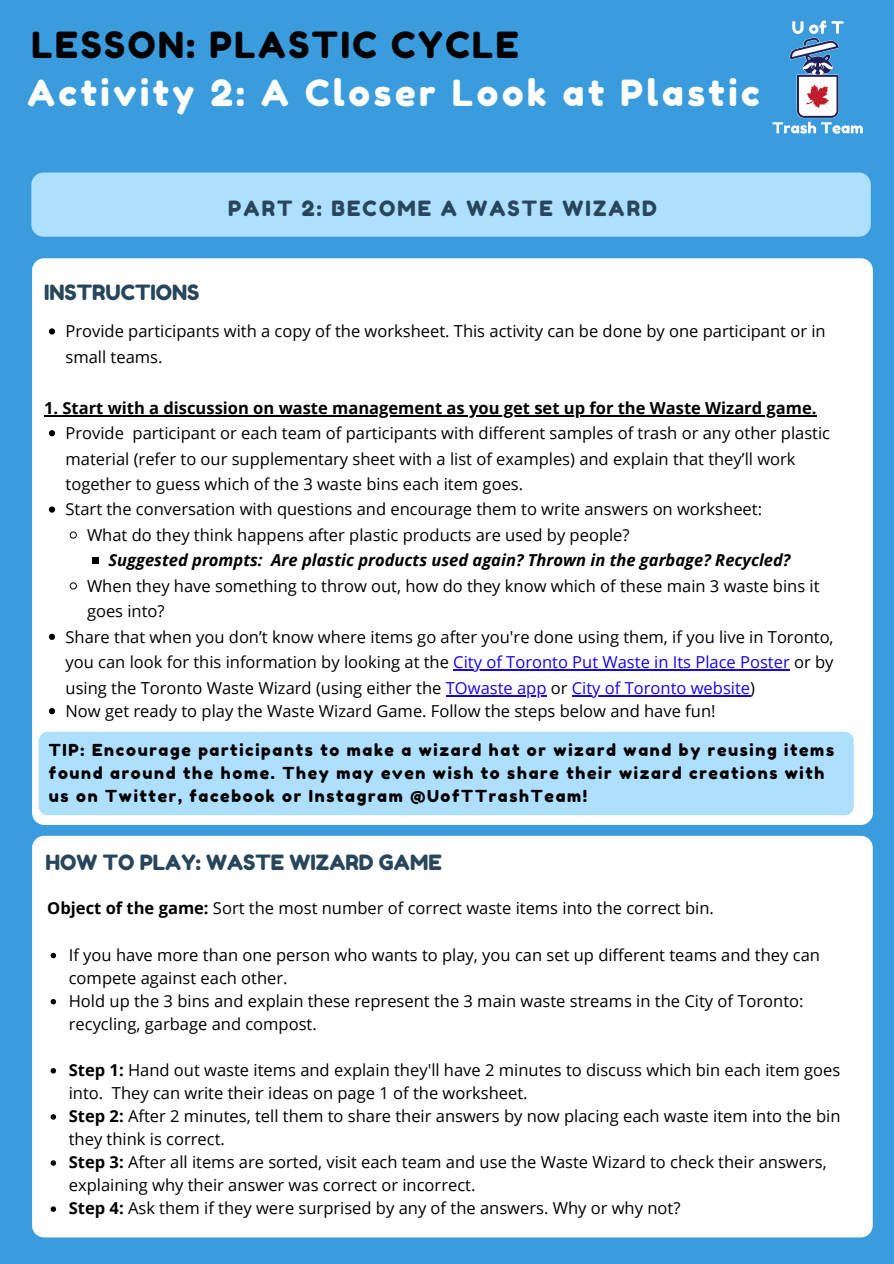
<style>
.page{position:relative;width:894px;height:1264px;background:#fff}
.page>*{position:absolute;margin:0;border:0;box-sizing:border-box;transform-origin:0 0}
.t1{font:36px "Fredoka One";letter-spacing:.1em;color:#fff}
.t2{font:36px "Fredoka One";letter-spacing:.07em;color:#000}
.t3{font:21px "Fredoka One";color:#27465b}
.t4{font:21px "Fredoka One";letter-spacing:.1em;color:#27465b}
.t5{font:16.5px/25.5px "Open Sans";color:#000}
.t6{font:16.5px/23px "Fredoka One";letter-spacing:.1em;color:#000}
.t7{font:700 16.5px "Open Sans";color:#000}
.t8{font:italic 700 16.5px "Open Sans";color:#000}
.s1{color:#1704ef}
.s2{font-weight:700}
</style>
<div class="page">
<div style="left:0;top:0;width:893px;height:1263px;background:#3b9cdd"></div>
<div style="left:32px;top:258px;width:840px;height:567px;background:#fff;border-radius:12px"></div>
<div style="left:32px;top:835px;width:840px;height:402px;background:#fff;border-radius:12px"></div>
<svg style="left:51px;top:952px;width:5px;height:6px"></svg>
<svg style="left:51px;top:998px;width:5px;height:6px"></svg>
<svg style="left:51px;top:1068px;width:5px;height:5px"></svg>
<svg style="left:51px;top:1114px;width:5px;height:5px"></svg>
<svg style="left:51px;top:1160px;width:5px;height:5px"></svg>
<svg style="left:51px;top:1206px;width:5px;height:5px"></svg>
<svg style="left:49px;top:328px;width:6px;height:6px"></svg>
<svg style="left:49px;top:430px;width:6px;height:6px"></svg>
<svg style="left:49px;top:506px;width:6px;height:6px"></svg>
<svg style="left:69px;top:531px;width:8px;height:8px"></svg>
<svg style="left:92px;top:557px;width:6px;height:6px"></svg>
<svg style="left:69px;top:582px;width:8px;height:8px"></svg>
<svg style="left:49px;top:633px;width:6px;height:7px"></svg>
<hr style="left:453px;top:669px;width:336px;height:2px;background:#1704ef">
<hr style="left:445px;top:695px;width:101px;height:1px;background:#1704ef">
<hr style="left:571px;top:695px;width:179px;height:1px;background:#1704ef">
<svg style="left:49px;top:708px;width:6px;height:6px"></svg>
<hr style="left:44px;top:415px;width:230px;height:1px;background:#000">
<hr style="left:274px;top:415px;width:542px;height:1px;background:#000">
<div style="left:31px;top:172px;width:839px;height:65px;background:#afdfff;border-radius:12px"></div>
<div style="left:39px;top:731px;width:814px;height:84px;background:#afdfff;border-radius:9px"></div>
<img style="left:772px;top:20px;width:91px;height:114px">
<p class="t2" style="left:32px;top:23px;width:488px">LESSON: PLASTIC CYCLE</p>
<p class="t1" style="left:27px;top:71px;width:733px">Activity 2: A Closer Look at Plastic</p>
<p class="t4" style="left:228px;top:195px;width:430px">PART 2: BECOME A WASTE WIZARD</p>
<p class="t3" style="left:44px;top:279px;width:157px">INSTRUCTIONS</p>
<p class="t5" style="left:65px;top:318px;width:761px">Provide participants with a copy of the worksheet. This activity can be done by one participant or in small teams.</p>
<p class="t7" style="left:44px;top:396px;width:773px">1. Start with a discussion on waste management as you get set up for the Waste Wizard game.</p>
<p class="t5" style="left:65px;top:420px;width:765px">Provide participant or each team of participants with different samples of trash or any other plastic material (refer to our supplementary sheet with a list of examples) and explain that they’ll work together to guess which of the 3 waste bins each item goes.</p>
<p class="t5" style="left:65px;top:496px;width:697px">Start the conversation with questions and encourage them to write answers on worksheet:</p>
<p class="t5" style="left:87px;top:521px;width:544px">What do they think happens after plastic products are used by people?</p>
<p class="t8" style="left:108px;top:548px;width:683px">Suggested prompts: Are plastic products used again? Thrown in the garbage? Recycled?</p>
<p class="t5" style="left:87px;top:572px;width:733px">When they have something to throw out, how do they know which of these main 3 waste bins it goes into?</p>
<p class="t5" style="left:65px;top:623px;width:769px;text-align:justify">Share that when you don’t know where items go after you're done using them, if you live in Toronto, you can look for this information by looking at the <span class="s1">City of Toronto Put Waste in Its Place Poster</span> or by using the Toronto Waste Wizard (using either the <span class="s1">TOwaste app</span> or <span class="s1">City of Toronto website</span>)</p>
<p class="t5" style="left:65px;top:697px;width:651px">Now get ready to play the Waste Wizard Game. Follow the steps below and have fun!</p>
<p class="t6" style="left:49px;top:738px;width:786px">TIP: Encourage participants to make a wizard hat or wizard wand by reusing items found around the home. They may even wish to share their wizard creations with us on Twitter, facebook or Instagram @UofTTrashTeam!</p>
<p class="t3" style="left:45px;top:849px;width:398px">HOW TO PLAY: WASTE WIZARD GAME</p>
<p class="t5" style="left:47px;top:895px;width:668px"><span class="s2">Object of the game:</span> Sort the most number of correct waste items into the correct bin.</p>
<p class="t5" style="left:69px;top:942px;width:752px;line-height:23.1px">If you have more than one person who wants to play, you can set up different teams and they can compete against each other.</p>
<p class="t5" style="left:69px;top:988px;width:736px;line-height:23.1px">Hold up the 3 bins and explain these represent the 3 main waste streams in the City of Toronto: recycling, garbage and compost.</p>
<p class="t5" style="left:69px;top:1057px;width:773px;line-height:23.1px"><span class="s2">Step 1:</span> Hand out waste items and explain they'll have 2 minutes to discuss which bin each item goes into. They can write their ideas on page 1 of the worksheet.</p>
<p class="t5" style="left:69px;top:1103px;width:773px;line-height:23.1px"><span class="s2">Step 2:</span> After 2 minutes, tell them to share their answers by now placing each waste item into the bin they think is correct.</p>
<p class="t5" style="left:69px;top:1149px;width:759px;line-height:23.1px"><span class="s2">Step 3:</span> After all items are sorted, visit each team and use the Waste Wizard to check their answers, explaining why their answer was correct or incorrect.</p>
<p class="t5" style="left:69px;top:1194px;width:613px"><span class="s2">Step 4:</span> Ask them if they were surprised by any of the answers. Why or why not?</p>
</div>
